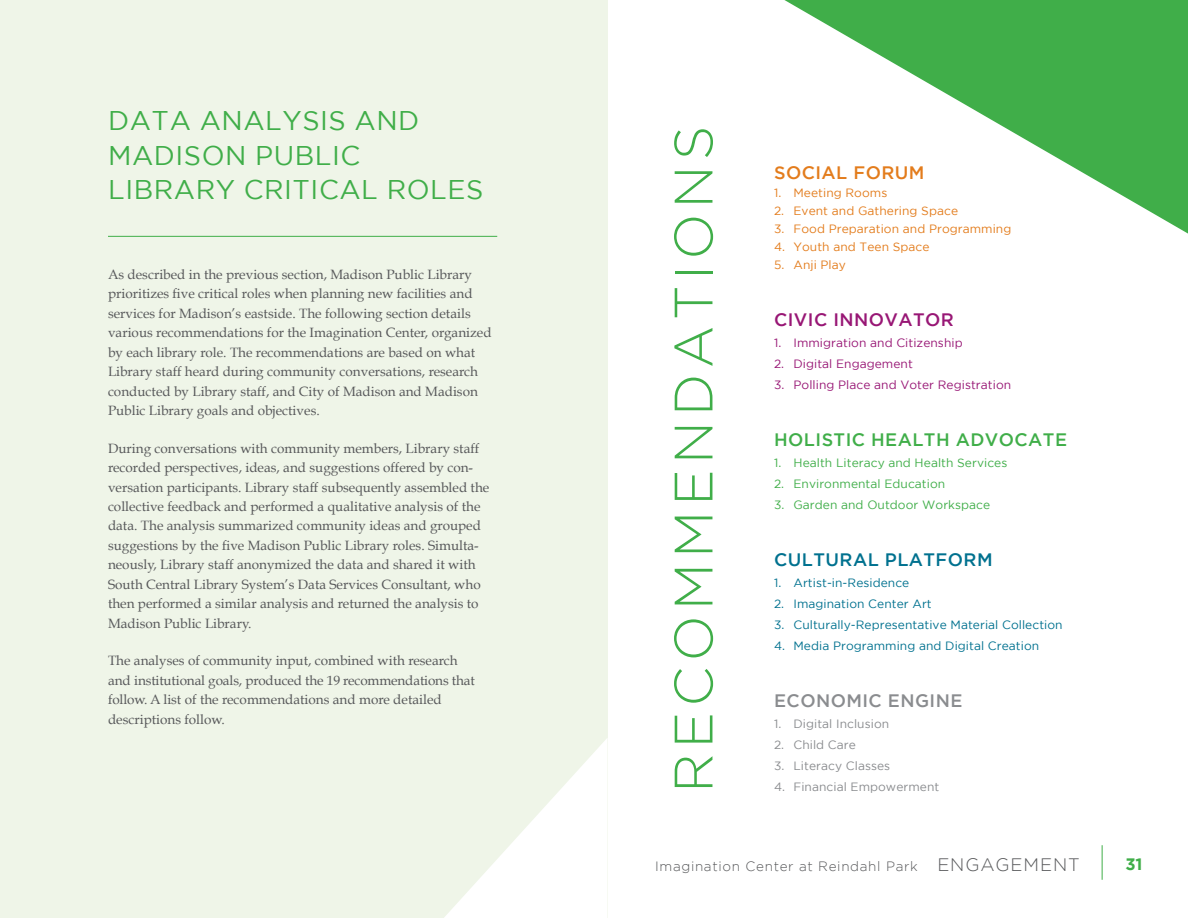
<style>
.page{position:relative;width:1188px;height:918px;background:#fff}
.page>*{position:absolute;margin:0;border:0;box-sizing:border-box;transform-origin:0 0}
.Intro_Paragraph{font:300 54px "Gotham";letter-spacing:.1em;color:#40ae49}
.Intro_Paragraph-2{font:27px/34.5px "Gotham";letter-spacing:.02em;color:#40ae49}
.Body{font:500 18px "Gotham";letter-spacing:.025em;color:#40ae49}
.Body-2{font:500 18px "Gotham";letter-spacing:.025em;color:#00718f}
.Body-3{font:500 18px "Gotham";letter-spacing:.025em;color:#981775}
.Body-4{font:500 18px "Gotham";letter-spacing:.025em;color:#8a8c8f}
.Body-5{font:500 18px "Gotham";letter-spacing:.025em;color:#e37c1c}
.t1{font:700 16.5px "Gotham";color:#40ae49}
.Body-6{font:13.5px/19.5px "Book Antiqua";color:#57585a}
.t2{font:300 13.5px "Gotham";letter-spacing:.05em;color:#57585a}
.Body-7{font:12px "Gotham";letter-spacing:.005em;color:#00718f}
.Body-8{font:12px "Gotham";letter-spacing:.005em;color:#e37c1c}
.Body-9{font:12px "Gotham";letter-spacing:.005em;color:#40ae49}
.Body-10{font:12px "Gotham";letter-spacing:.005em;color:#981775}
.Body-11{font:12px "Gotham";letter-spacing:.005em;color:#8a8c8f}
.s1{font-size:18px}
</style>
<div class="page">
<div style="left:0;top:0;width:608px;height:918px;background:#eff5e8"></div>
<hr style="left:1102px;top:845px;width:1px;height:35px;background:#40ae49">
<hr style="left:108px;top:236px;width:389px;height:1px;background:#40ae49">
<svg style="left:444px;top:738px;width:164px;height:180px"></svg>
<svg style="left:784px;top:0;width:404px;height:234px"></svg>
<p class="Intro_Paragraph-2" style="left:108px;top:103px;width:377px">DATA ANALYSIS AND<br>MADISON PUBLIC<br>LIBRARY CRITICAL ROLES</p>
<p class="Body-6" style="left:108px;top:264px;width:385px">As described in the previous section, Madison Public Library prioritizes five critical roles when planning new facilities and services for Madison’s eastside. The following section details various recommendations for the Imagination Center, organized by each library role. The recommendations are based on what Library staff heard during community conversations, research conducted by Library staff, and City of Madison and Madison Public Library goals and objectives.</p>
<p class="Body-6" style="left:108px;top:438px;width:383px">During conversations with community members, Library staff recorded perspectives, ideas, and suggestions offered by con&shy;versation participants. Library staff subsequently assembled the collective feedback and performed a qualitative analysis of the data. The analysis summarized community ideas and grouped suggestions by the five Madison Public Library roles. Simulta&shy;neously, Library staff anonymized the data and shared it with South Central Library System’s Data Services Consultant, who then performed a similar analysis and returned the analysis to Madison Public Library.</p>
<p class="Body-6" style="left:108px;top:651px;width:368px">The analyses of community input, combined with research and institutional goals, produced the 19 recommendations that follow. A list of the recommendations and more detailed descriptions follow.</p>
<p class="Intro_Paragraph" style="left:664px;top:793px;width:668px;rotate:-90deg">RECOMMENDATIONS</p>
<p class="Body-5" style="left:774px;top:163px;width:152px">SOCIAL FORUM</p>
<p class="Body-8" style="left:774px;top:186px;width:115px">1. Meeting Rooms</p>
<p class="Body-8" style="left:774px;top:204px;width:186px">2. Event and Gathering Space</p>
<p class="Body-8" style="left:774px;top:222px;width:239px">3. Food Preparation and Programming</p>
<p class="Body-8" style="left:774px;top:240px;width:157px">4. Youth and Teen Space</p>
<p class="Body-8" style="left:774px;top:258px;width:73px">5. Anji Play</p>
<p class="Body-3" style="left:774px;top:310px;width:181px">CIVIC INNOVATOR</p>
<p class="Body-10" style="left:774px;top:336px;width:190px">1. Immigration and Citizenship</p>
<p class="Body-10" style="left:774px;top:357px;width:140px">2. Digital Engagement</p>
<p class="Body-10" style="left:774px;top:378px;width:239px">3. Polling Place and Voter Registration</p>
<p class="Body" style="left:774px;top:430px;width:295px">HOLISTIC HEALTH ADVOCATE</p>
<p class="Body-9" style="left:774px;top:456px;width:235px">1. Health Literacy and Health Services</p>
<p class="Body-9" style="left:774px;top:477px;width:173px">2. Environmental Education</p>
<p class="Body-9" style="left:774px;top:498px;width:218px">3. Garden and Outdoor Workspace</p>
<p class="Body-2" style="left:774px;top:550px;width:220px">CULTURAL PLATFORM</p>
<p class="Body-7" style="left:774px;top:576px;width:137px">1. Artist-in-Residence</p>
<p class="Body-7" style="left:774px;top:597px;width:159px">2. Imagination Center Art</p>
<p class="Body-7" style="left:774px;top:618px;width:290px">3. Culturally-Representative Material Collection</p>
<p class="Body-7" style="left:774px;top:639px;width:267px">4. Media Programming and Digital Creation</p>
<p class="Body-4" style="left:774px;top:691px;width:190px">ECONOMIC ENGINE</p>
<p class="Body-11" style="left:774px;top:717px;width:117px">1. Digital Inclusion</p>
<p class="Body-11" style="left:774px;top:738px;width:83px">2. Child Care</p>
<p class="Body-11" style="left:774px;top:759px;width:118px">3. Literacy Classes</p>
<p class="Body-11" style="left:774px;top:780px;width:167px">4. Financial Empowerment</p>
<p class="t2" style="left:655px;top:858px;width:426px">Imagination Center at Reindahl Park <span class="s1">ENGAGEMENT</span></p>
<p class="t1" style="left:1125px;top:855px;width:19px">31</p>
</div>
